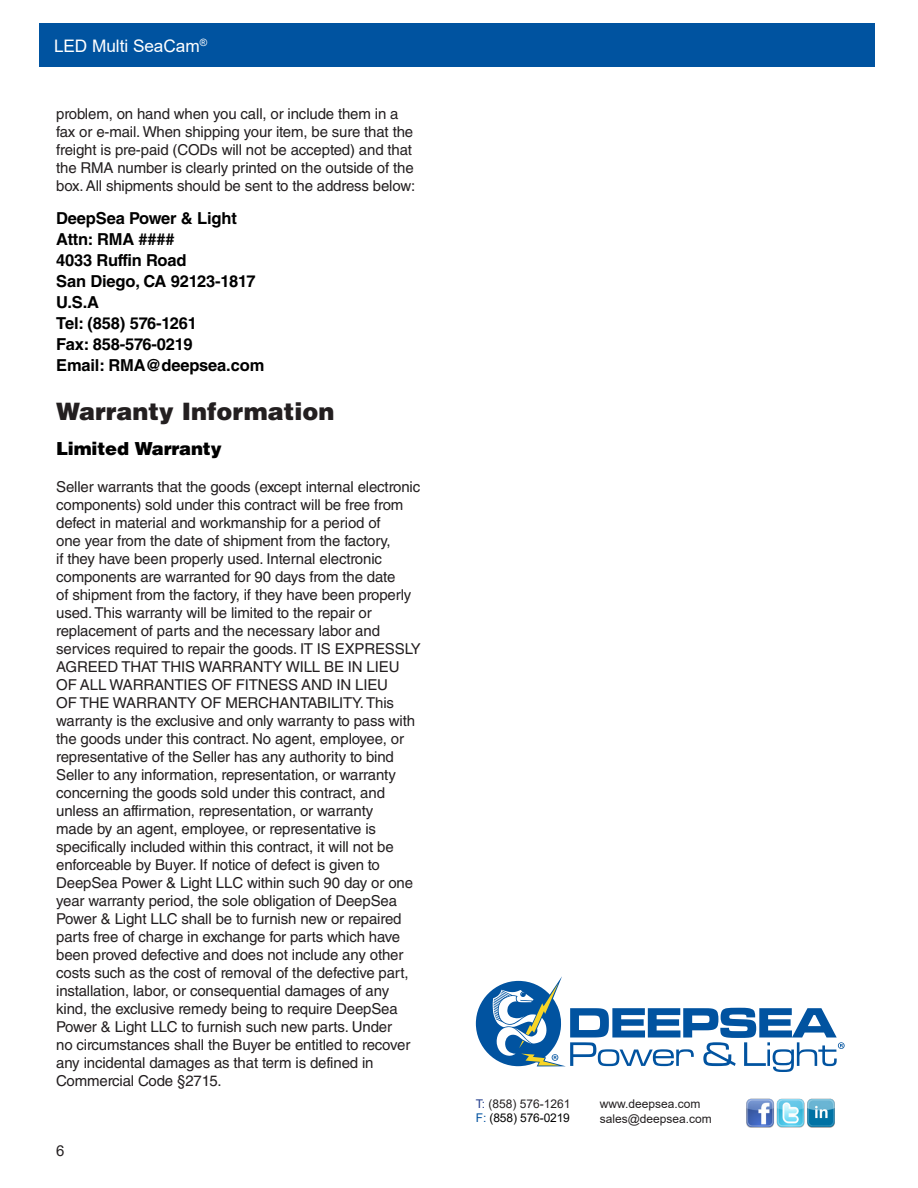
<style>
.page{position:relative;width:918px;height:1188px;background:#fff}
.page>*{position:absolute;margin:0;border:0;box-sizing:border-box;transform-origin:0 0}
.t1{font:900 24px "Helvetica LT Std";color:#231f20}
.t2{font:900 18px "Helvetica LT Std";letter-spacing:-.01em;color:#000}
.t3{font:17.25px "Arial";letter-spacing:-.005em;color:#fff}
.t4{font:700 16.5px/21px "Helvetica LT Std";letter-spacing:-.01em;color:#000}
.t5{font:15px/18px "Helvetica LT Std";letter-spacing:-.01em;color:#231f20}
.t6{font:15px "Arial";color:#231f20}
.t7{font:12px/13.5px "Arial";color:#231f20}
.s1{color:#253f8e}
.s2{color:#0353a0}
.s3{color:#000}
</style>
<div class="page">
<div style="left:39px;top:24px;width:836px;height:43px;background:#0053a0"></div>
<img style="left:746px;top:1098px;width:89px;height:29px">
<svg style="left:476px;top:976px;width:369px;height:96px"></svg>
<p class="t3" style="left:54px;top:34px;width:155px">LED Multi SeaCam<sup>®</sup></p>
<p class="t5" style="left:56px;top:104px;width:361px">problem, on hand when you call, or include them in a fax or e-mail. When shipping your item, be sure that the freight is pre-paid (CODs will not be accepted) and that the RMA number is clearly printed on the outside of the box. All shipments should be sent to the address below:</p>
<p class="t4" style="left:56px;top:207px;width:210px">DeepSea Power &amp; Light<br>Attn: RMA ####<br>4033 Ruffin Road<br>San Diego, CA 92123-1817<br>U.S.A<br>Tel: (858) 576-1261<br>Fax: 858-576-0219<br>Email: RMA@deepsea.com</p>
<h1 class="t1" style="left:56px;top:396px;width:280px">Warranty Information</h1>
<p class="t2" style="left:56px;top:437px;width:167px">Limited Warranty</p>
<p class="t5" style="left:56px;top:478px;width:366px">Seller warrants that the goods (except internal electronic components) sold under this contract will be free from defect in material and workmanship for a period of<br>one year from the date of shipment from the factory,<br>if they have been properly used. Internal electronic components are warranted for 90 days from the date<br>of shipment from the factory, if they have been properly used. This warranty will be limited to the repair or replacement of parts and the necessary labor and services required to repair the goods. IT IS EXPRESSLY AGREED THAT THIS WARRANTY WILL BE IN LIEU OF ALL WARRANTIES OF FITNESS AND IN LIEU<br>OF THE WARRANTY OF MERCHANTABILITY. This warranty is the exclusive and only warranty to pass with the goods under this contract. No agent, employee, or representative of the Seller has any authority to bind Seller to any information, representation, or warranty concerning the goods sold under this contract, and unless an affirmation, representation, or warranty<br>made by an agent, employee, or representative is specifically included within this contract, it will not be enforceable by Buyer. If notice of defect is given to DeepSea Power &amp; Light LLC within such 90 day or one year warranty period, the sole obligation of DeepSea Power &amp; Light LLC shall be to furnish new or repaired parts free of charge in exchange for parts which have been proved defective and does not include any other costs such as the cost of removal of the defective part, installation, labor, or consequential damages of any kind, the exclusive remedy being to require DeepSea Power &amp; Light LLC to furnish such new parts. Under<br>no circumstances shall the Buyer be entitled to recover any incidental damages as that term is defined in Commercial Code §2715.</p>
<p class="t6" style="left:56px;top:1140px;width:10px">6</p>
<p class="t7" style="left:476px;top:1097px;width:96px"><span class="s1">T:</span> (858) 576-1261<br><span class="s2">F:</span> <span class="s3">(858) 576-0219</span></p>
<p class="t7" style="left:600px;top:1097px;width:114px;line-height:14.4px">www.deepsea.com sales@deepsea.com</p>
</div>
